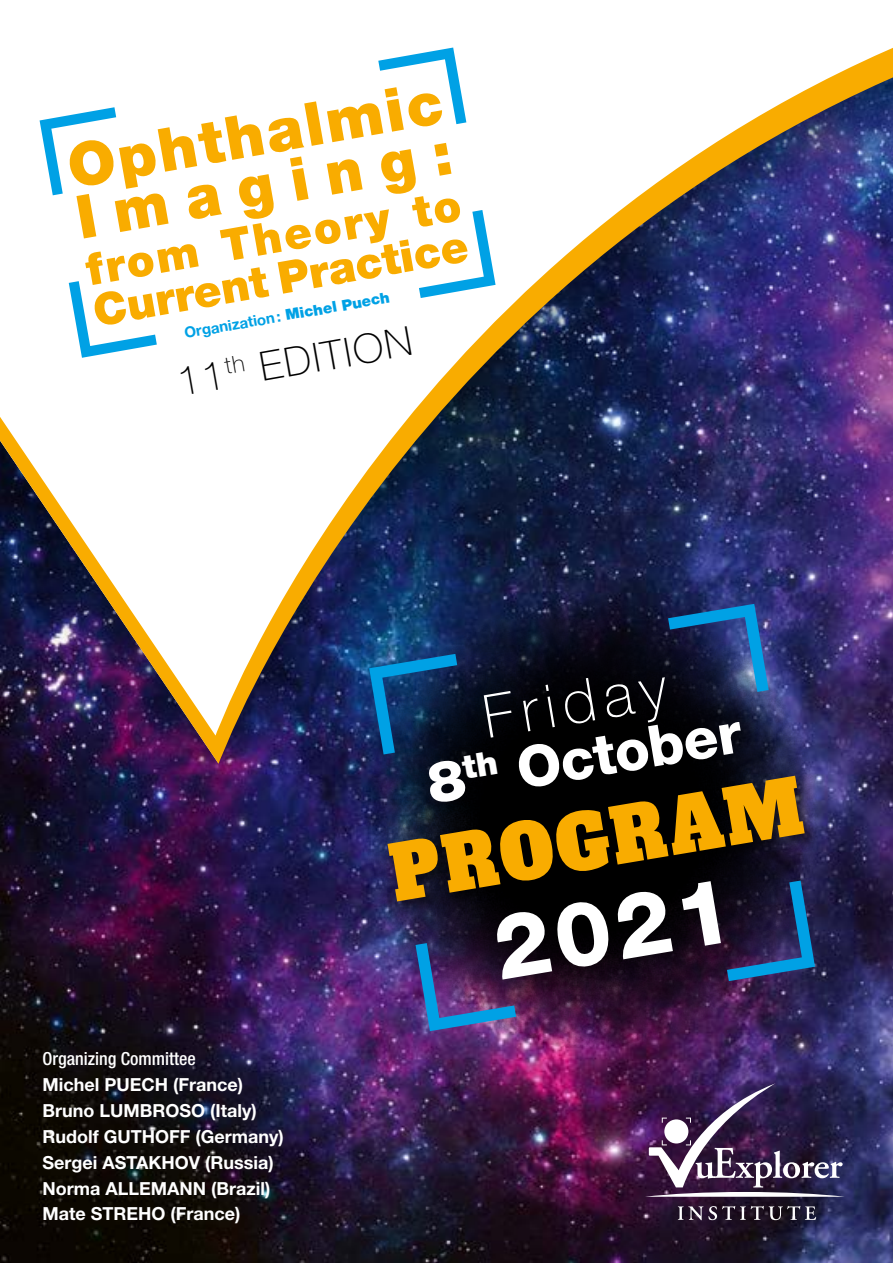
<style>
.page{position:relative;width:893px;height:1263px;background:#fff}
.page>*{position:absolute;margin:0;border:0;box-sizing:border-box;transform-origin:0 0}
.t1{font:800 90px "Helvetica Neue LT Std";color:#fff}
.t2{font:75px "Alfa Slab One";color:#f9ac00;scale:.9 1}
.t3{font:900 60.3px/51.6px "Helvetica Neue LT Std";color:#f9ac00}
.t4{font:100 60px "Helvetica Neue LT Std";color:#fff}
.t5{font:800 57px "Helvetica Neue LT Std";color:#fff}
.t6{font:900 44.4px/41.5px "Helvetica Neue LT Std";color:#f9ac00}
.t7{font:100 40.5px "Helvetica Neue LT Std";color:#000}
.t8{font:700 18px/25.8px "Helvetica Neue LT Std";color:#fff}
.t9{font:500 condensed 18px "Helvetica Neue LT Std";color:#fff}
.t10{font:700 15px "Helvetica Neue LT Std";color:#00a1e5}
.s1{font-weight:900}
</style>
<div class="page">
<img style="left:0;top:836px;width:893px;height:427px">
<div style="left:0;top:0;width:893px;height:836px;background:#000;opacity:.4"></div>
<svg style="left:0;top:0;width:893px;height:19px"></svg>
<img style="left:0;top:19px;width:893px;height:745px">
<svg style="left:364px;top:594px;width:454px;height:455px;background:#170e22"></svg>
<svg style="left:727px;top:916px;width:88px;height:65px;background:#203e6e"></svg>
<img style="left:415px;top:943px;width:101px;height:88px">
<svg style="left:668px;top:604px;width:101px;height:88px;background:#1d4476"></svg>
<div style="left:384px;top:773px;width:435px;height:143px;background:#000;opacity:.6"></div>
<svg style="left:678px;top:1206px;width:138px;height:14px;background:#504755"></svg>
<svg style="left:645px;top:1083px;width:200px;height:114px;background:#513f63"></svg>
<svg style="left:40px;top:107px;width:76px;height:88px"></svg>
<svg style="left:378px;top:48px;width:88px;height:76px"></svg>
<svg style="left:69px;top:281px;width:88px;height:77px"></svg>
<svg style="left:419px;top:210px;width:77px;height:88px"></svg>
<svg style="left:369px;top:654px;width:129px;height:150px;background:#0a2646"></svg>
<h3 class="t3" style="left:63px;top:141px;width:382px;rotate:-10deg">Ophthalmic<br>Imaging:</h3>
<h3 class="t6" style="left:83px;top:249px;width:382px;rotate:-10deg">from Theory to<br>Current Practice</h3>
<p class="t10" style="left:183px;top:324px;width:210px;rotate:-10deg">Organization: <span class="s1">Michel Puech</span></p>
<h3 class="t7" style="left:174px;top:359px;width:239px;rotate:-10deg">11<sup>th</sup> EDITION</h3>
<p class="t9" style="left:43px;top:1048px;width:155px">Organizing Committee</p>
<p class="t8" style="left:43px;top:1071px;width:243px">Michel PUECH (France)<br>Bruno LUMBROSO (Italy)<br>Rudolf GUTHOFF (Germany)<br>Sergei ASTAKHOV (Russia)<br>Norma ALLEMANN (Brazil)<br>Mate STREHO (France)</p>
<h3 class="t4" style="left:478px;top:683px;width:187px;rotate:-9deg">Friday</h3>
<h3 class="t5" style="left:512px;top:734px;width:228px;rotate:-9deg">October</h3>
<h2 class="t2" style="left:381px;top:808px;width:464px;rotate:-9deg">PROGRAM</h2>
<h1 class="t1" style="left:485px;top:896px;width:242px;rotate:-10deg">2021</h1>
</div>
